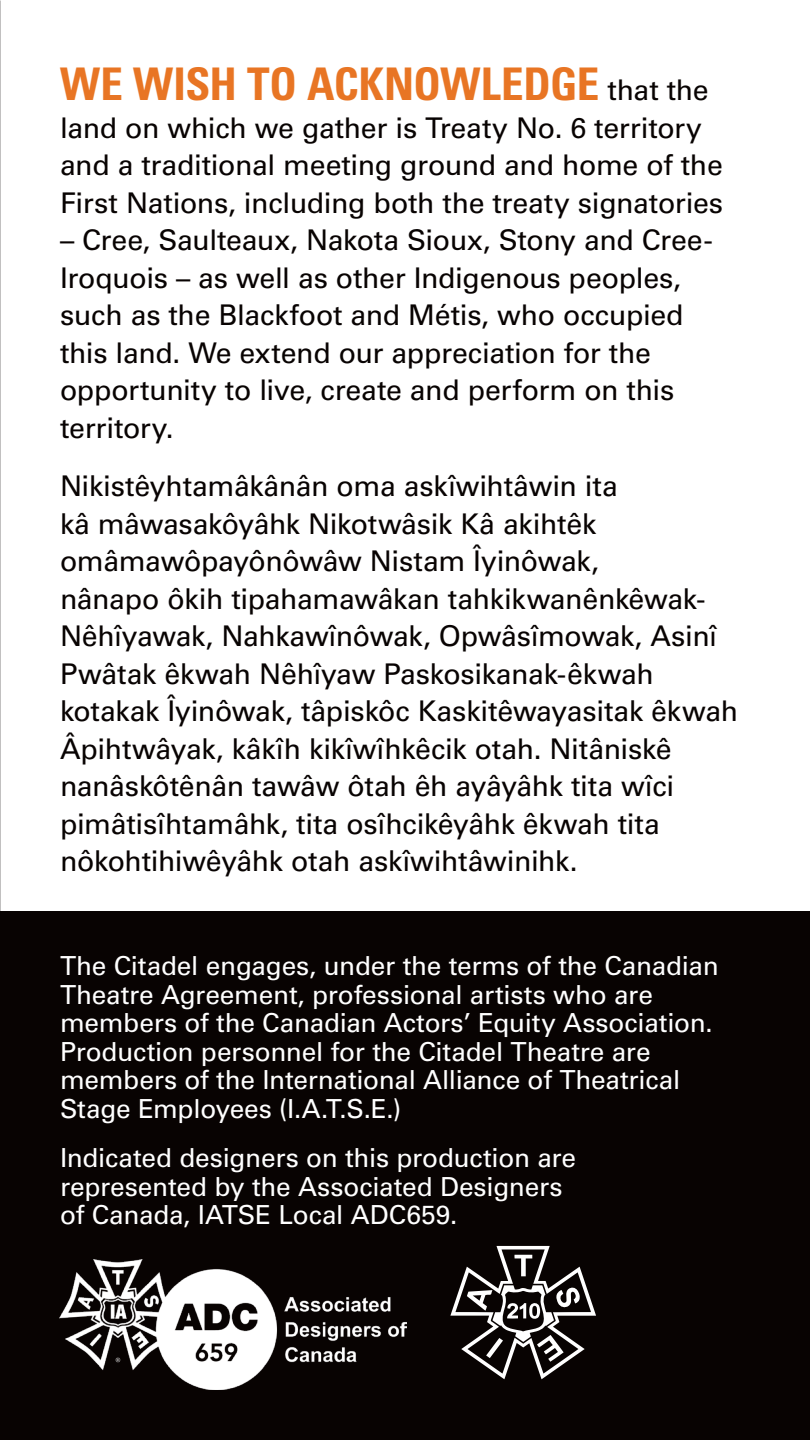
<style>
.page{position:relative;width:810px;height:1440px;background:#fff}
.page>*{position:absolute;margin:0;border:0;box-sizing:border-box;transform-origin:0 0}
.t1{font:700 condensed 45px "Univers LT Std";letter-spacing:-.01em;color:#e87524}
.t2{font:28.5px/37.5px "Univers LT Std";letter-spacing:-.015em;color:#080302}
.t3{font:26.25px/28.5px "Univers LT Std";letter-spacing:-.01em;color:#fff}
.s1{font-weight:400;font-stretch:normal;font-size:28.5px;color:#080302}
</style>
<div class="page">
<div style="left:0;top:912px;width:810px;height:528px;background:#080302"></div>
<img style="left:60px;top:1259px;width:347px;height:131px">
<svg style="left:450px;top:1246px;width:146px;height:133px"></svg>
<p class="t1" style="left:60px;top:56px;width:650px">WE WISH TO ACKNOWLEDGE <span class="s1">that the</span></p>
<p class="t2" style="left:60px;top:109px;width:665px">land on which we gather is Treaty No. 6 territory and a traditional meeting ground and home of the<br>First Nations, including both the treaty signatories</p>
<p class="t2" style="left:60px;top:221px;width:654px">– Cree, Saulteaux, Nakota Sioux, Stony and Cree-Iroquois – as well as other Indigenous peoples, such as the Blackfoot and Métis, who occupied this land. We extend our appreciation for the opportunity to live, create and perform on this territory.</p>
<p class="t2" style="left:60px;top:467px;width:680px">Nikistêyhtamâkânân oma askîwihtâwin ita<br>kâ mâwasakôyâhk Nikotwâsik Kâ akihtêk omâmawôpayônôwâw Nistam Îyinôwak,<br>nânapo ôkih tipahamawâkan tahkikwanênkêwak-Nêhîyawak, Nahkawînôwak, Opwâsîmowak, Asinî Pwâtak êkwah Nêhîyaw Paskosikanak-êkwah kotakak Îyinôwak, tâpiskôc Kaskitêwayasitak êkwah Âpihtwâyak, kâkîh kikîwîhkêcik otah. Nitâniskê nanâskôtênân tawâw ôtah êh ayâyâhk tita wîci pimâtisîhtamâhk, tita osîhcikêyâhk êkwah tita nôkohtihiwêyâhk otah askîwihtâwinihk.</p>
<p class="t3" style="left:60px;top:952px;width:660px">The Citadel engages, under the terms of the Canadian Theatre Agreement, professional artists who are members of the Canadian Actors’ Equity Association.<br>Production personnel for the Citadel Theatre are members of the International Alliance of Theatrical Stage Employees (I.A.T.S.E.)</p>
<p class="t3" style="left:60px;top:1144px;width:518px">Indicated designers on this production are represented by the Associated Designers of Canada, IATSE Local ADC659.</p>
</div>
